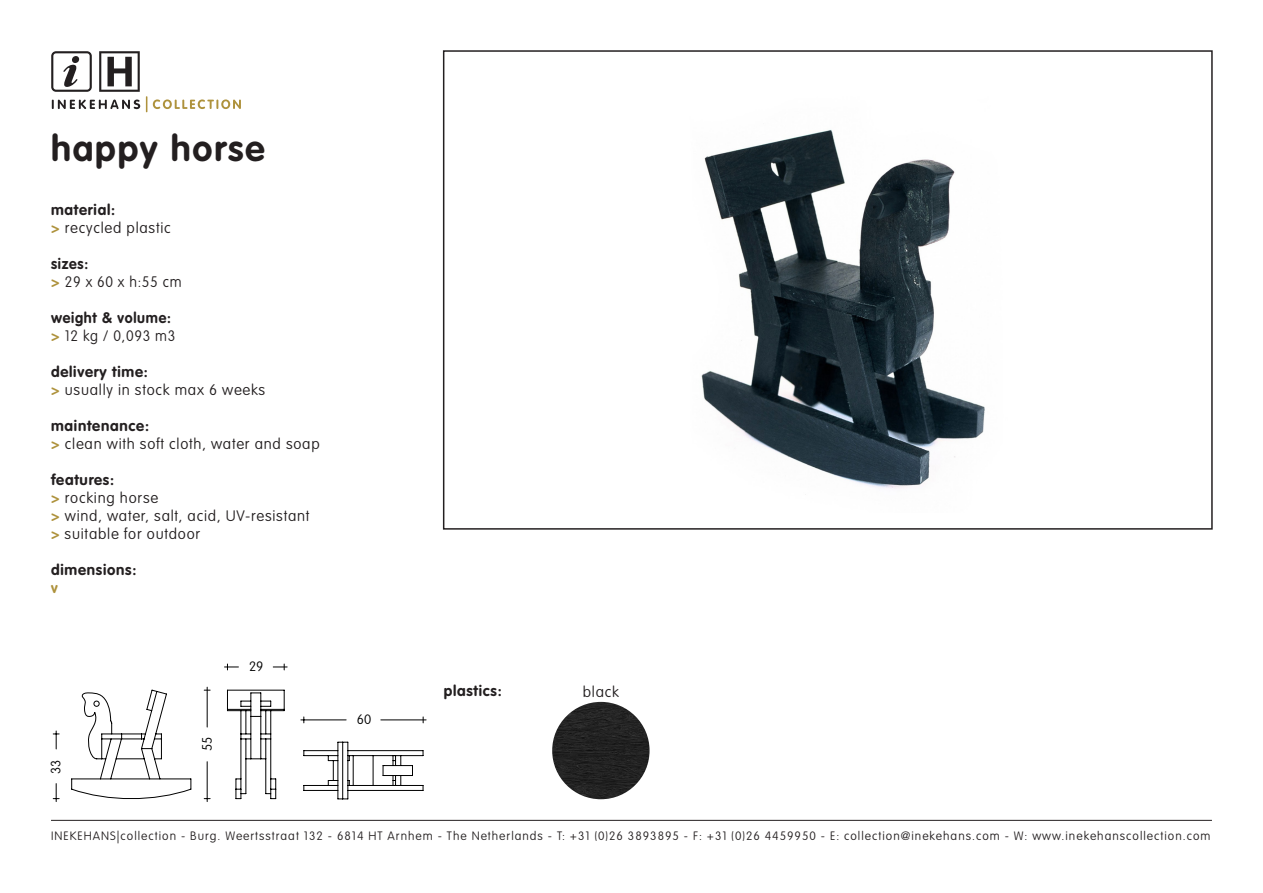
<style>
.page{position:relative;width:1263px;height:893px;background:#fff}
.page>*{position:absolute;margin:0;border:0;box-sizing:border-box;transform-origin:0 0}
.t1{font:700 36px "VAG Rounded";letter-spacing:.05em;color:#231f20}
.t2{font:100 15px "VAG Rounded";letter-spacing:.05em;color:#231f20}
.t3{font:700 15px "VAG Rounded";letter-spacing:.05em;color:#231f20}
.t4{font:100 15px "VAG Rounded";letter-spacing:.05em;color:#231f20;scale:.95 1}
.t5{font:700 15px "VAG Rounded";letter-spacing:.05em;color:#231f20;scale:.95 1}
.t6{font:700 15px "VAG Rounded";color:#ae923c;scale:.95 1}
.t7{font:100 13.35px "VAG Rounded";color:#000}
.t8{font:100 12px "VAG Rounded";letter-spacing:.085em;color:#231f20}
.s1{font-weight:700;color:#ae923c}
</style>
<div class="page">
<hr style="left:51px;top:820px;width:1161px;height:1px;background:#231f20">
<img style="left:552px;top:702px;width:97px;height:97px;border-radius:49px">
<hr style="left:381px;top:720px;width:45px;height:1px;background:#000">
<hr style="left:207px;top:687px;width:1px;height:40px;background:#000">
<svg style="left:53px;top:784px;width:6px;height:18px"></svg>
<svg style="left:53px;top:731px;width:6px;height:18px"></svg>
<svg style="left:224px;top:664px;width:14px;height:6px"></svg>
<svg style="left:273px;top:664px;width:14px;height:6px"></svg>
<svg style="left:71px;top:690px;width:353px;height:112px"></svg>
<img style="left:701px;top:129px;width:284px;height:360px">
<svg style="left:52px;top:100px;width:88px;height:9px"></svg>
<svg style="left:146px;top:96px;width:1px;height:16px"></svg>
<svg style="left:153px;top:99px;width:88px;height:10px"></svg>
<svg style="left:51px;top:51px;width:41px;height:41px"></svg>
<svg style="left:99px;top:51px;width:41px;height:41px"></svg>
<div style="left:443px;top:50px;width:770px;height:480px;border:2px solid #231f20"></div>
<p class="t1" style="left:51px;top:127px;width:215px">happy horse</p>
<p class="t3" style="left:51px;top:201px;width:66px">material:</p>
<p class="t2" style="left:51px;top:219px;width:121px"><span class="s1">&gt;</span> recycled plastic</p>
<p class="t5" style="left:51px;top:255px;width:41px">sizes:</p>
<p class="t4" style="left:51px;top:273px;width:139px"><span class="s1">&gt;</span> 29 x 60 x h:55 cm</p>
<p class="t5" style="left:51px;top:309px;width:128px">weight &amp; volume:</p>
<p class="t4" style="left:51px;top:327px;width:132px"><span class="s1">&gt;</span> 12 kg / 0,093 m3</p>
<p class="t3" style="left:51px;top:363px;width:98px">delivery time:</p>
<p class="t2" style="left:51px;top:381px;width:216px"><span class="s1">&gt;</span> usually in stock max 6 weeks</p>
<p class="t3" style="left:51px;top:417px;width:100px">maintenance:</p>
<p class="t2" style="left:51px;top:435px;width:270px"><span class="s1">&gt;</span> clean with soft cloth, water and soap</p>
<p class="t3" style="left:51px;top:471px;width:65px">features:</p>
<p class="t2" style="left:51px;top:489px;width:109px"><span class="s1">&gt;</span> rocking horse</p>
<p class="t2" style="left:51px;top:507px;width:260px"><span class="s1">&gt;</span> wind, water, salt, acid, UV-resistant</p>
<p class="t2" style="left:51px;top:525px;width:151px"><span class="s1">&gt;</span> suitable for outdoor</p>
<p class="t3" style="left:51px;top:561px;width:87px">dimensions:</p>
<p class="t6" style="left:51px;top:579px;width:8px">v</p>
<p class="t7" style="left:48px;top:774px;width:16px;rotate:-90deg">33</p>
<p class="t7" style="left:199px;top:751px;width:16px;rotate:-90deg">55</p>
<p class="t7" style="left:249px;top:659px;width:16px">29</p>
<p class="t7" style="left:357px;top:712px;width:16px">60</p>
<p class="t3" style="left:444px;top:682px;width:60px">plastics:</p>
<p class="t2" style="left:583px;top:683px;width:38px">black</p>
<p class="t8" style="left:51px;top:829px;width:1161px">INEKEHANS|collection - Burg. Weertsstraat 132 - 6814 HT Arnhem - The Netherlands - T: +31 (0)26 3893895 - F: +31 (0)26 4459950 - E: collection@inekehans.com - W: www.inekehanscollection.com</p>
</div>
